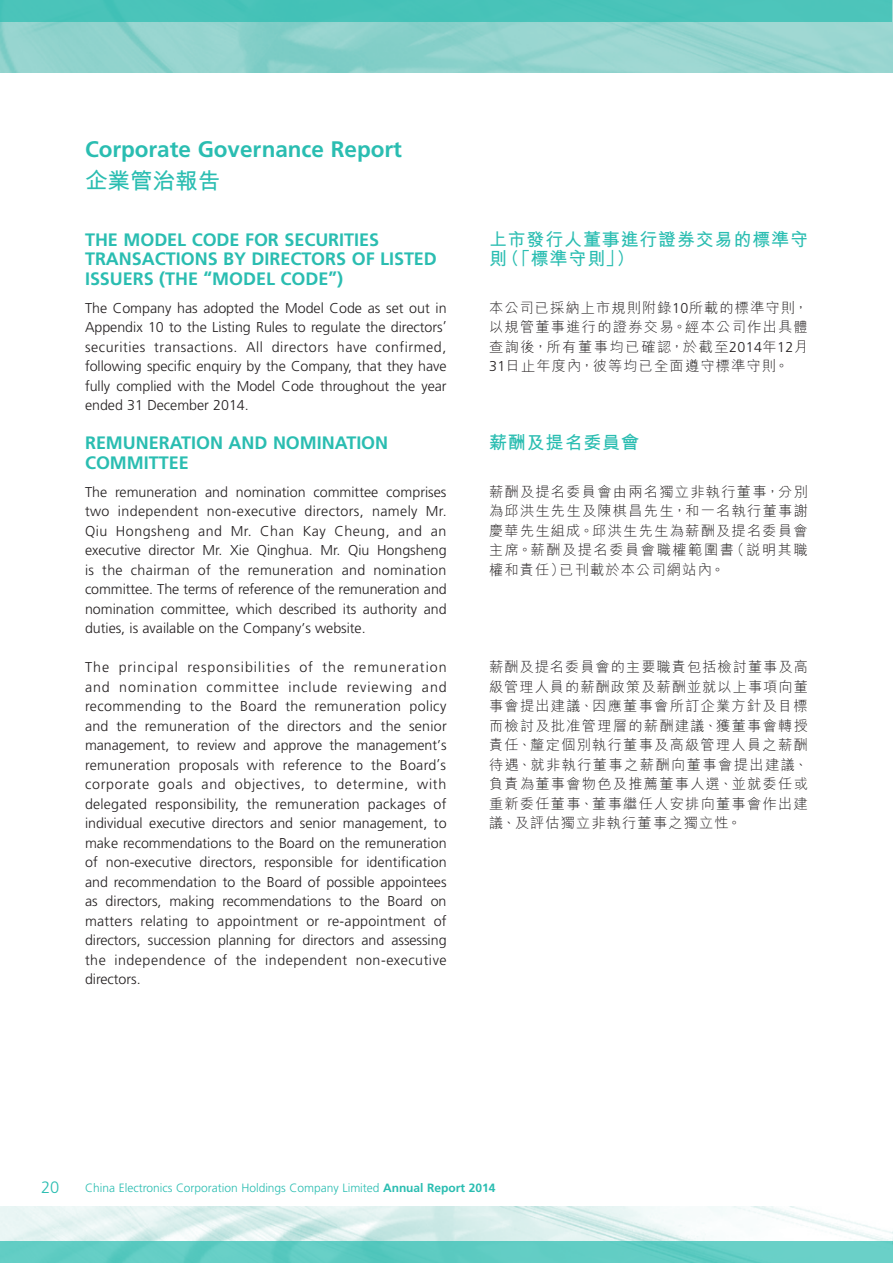
<style>
.page{position:relative;width:893px;height:1263px;background:#fff}
.page>*{position:absolute;margin:0;border:0;box-sizing:border-box;transform-origin:0 0}
.t1{font:700 22.5px "Frutiger LT Std";color:#2abdb1}
.t2{font:700 22.5px "M Hei HK";letter-spacing:.005em;color:#2abdb1}
.Heading_1{font:700 18px/19.5px "Frutiger LT Std";color:#2abdb1}
.C_Heading_1{font:700 18px/19.5px "M Hei HK";letter-spacing:.045em;color:#2abdb1}
.t3{font:300 16.5px "Frutiger LT Std";color:#2abdb1}
.Body_Text{font:300 14.25px/19.5px "Frutiger LT Std";color:#231f20;text-align:justify}
.C_Body_Text{font:300 14.25px/19.5px "M Hei HK";letter-spacing:.085em;color:#231f20;text-align:justify}
.t4{font:300 12px "Frutiger LT Std";color:#2abdb1}
.s1{font-family:"Frutiger LT Std"}
.s2{font-weight:700}
</style>
<div class="page">
<img style="left:0;top:21px;width:893px;height:51px">
<img style="left:0;top:1206px;width:893px;height:36px">
<div style="left:0;top:0;width:893px;height:21px;background:#4ac3b9"></div>
<svg style="left:0;top:1242px;width:892px;height:21px;background:#61ccc3"></svg>
<svg style="left:892px;top:0;width:1px;height:21px"></svg>
<svg style="left:892px;top:1242px;width:1px;height:21px"></svg>
<h1 class="t1" style="left:85px;top:136px;width:318px">Corporate Governance Report</h1>
<h1 class="t2" style="left:85px;top:164px;width:137px">企業管治報告</h1>
<p class="Heading_1" style="left:85px;top:230px;width:353px">THE MODEL CODE FOR SECURITIES<br>TRANSACTIONS BY DIRECTORS OF LISTED<br>ISSUERS (THE “MODEL CODE”)</p>
<p class="Body_Text" style="left:85px;top:298px;width:363px">The Company has adopted the Model Code as set out in Appendix 10 to the Listing Rules to regulate the directors’ securities transactions. All directors have confirmed, following specific enquiry by the Company, that they have fully complied with the Model Code throughout the year ended 31 December 2014.</p>
<p class="Heading_1" style="left:85px;top:433px;width:305px">REMUNERATION AND NOMINATION<br>COMMITTEE</p>
<p class="Body_Text" style="left:85px;top:482px;width:363px">The remuneration and nomination committee comprises two independent non-executive directors, namely Mr.<br>Qiu Hongsheng and Mr. Chan Kay Cheung, and an executive director Mr. Xie Qinghua. Mr. Qiu Hongsheng is the chairman of the remuneration and nomination committee. The terms of reference of the remuneration and nomination committee, which described its authority and duties, is available on the Company’s website.</p>
<p class="Body_Text" style="left:85px;top:658px;width:363px">The principal responsibilities of the remuneration and nomination committee include reviewing and recommending to the Board the remuneration policy and the remuneration of the directors and the senior management, to review and approve the management’s remuneration proposals with reference to the Board’s corporate goals and objectives, to determine, with delegated responsibility, the remuneration packages of individual executive directors and senior management, to make recommendations to the Board on the remuneration of non-executive directors, responsible for identification and recommendation to the Board of possible appointees as directors, making recommendations to the Board on matters relating to appointment or re-appointment of directors, succession planning for directors and assessing the independence of the independent non-executive directors.</p>
<p class="C_Heading_1" style="left:489px;top:228px;width:320px">上市發行人董事進行證券交易的標準守則（「標準守則」）</p>
<p class="C_Body_Text" style="left:489px;top:297px;width:320px">本公司已採納上市規則附錄<span class="s1">10</span>所載的標準守則，以規管董事進行的證券交易。經本公司作出具體查詢後，所有董事均已確認，於截至<span class="s1">2014</span>年<span class="s1">12</span>月<span class="s1">31</span>日止年度內，彼等均已全面遵守標準守則。</p>
<p class="C_Heading_1" style="left:489px;top:431px;width:152px">薪酬及提名委員會</p>
<p class="C_Body_Text" style="left:489px;top:482px;width:320px">薪酬及提名委員會由兩名獨立非執行董事，分別為邱洪生先生及陳棋昌先生，和一名執行董事謝慶華先生組成。邱洪生先生為薪酬及提名委員會主席。薪酬及提名委員會職權範圍書（說明其職權和責任）已刊載於本公司網站內。</p>
<p class="C_Body_Text" style="left:489px;top:657px;width:320px">薪酬及提名委員會的主要職責包括檢討董事及高級管理人員的薪酬政策及薪酬並就以上事項向董事會提出建議、因應董事會所訂企業方針及目標而檢討及批准管理層的薪酬建議、獲董事會轉授責任、釐定個別執行董事及高級管理人員之薪酬待遇、就非執行董事之薪酬向董事會提出建議、負責為董事會物色及推薦董事人選、並就委任或重新委任董事、董事繼任人安排向董事會作出建議、及評估獨立非執行董事之獨立性。</p>
<p class="t3" style="left:41px;top:1177px;width:20px">20</p>
<p class="t4" style="left:85px;top:1181px;width:412px">China Electronics Corporation Holdings Company Limited <span class="s2">Annual Report 2014</span></p>
</div>
